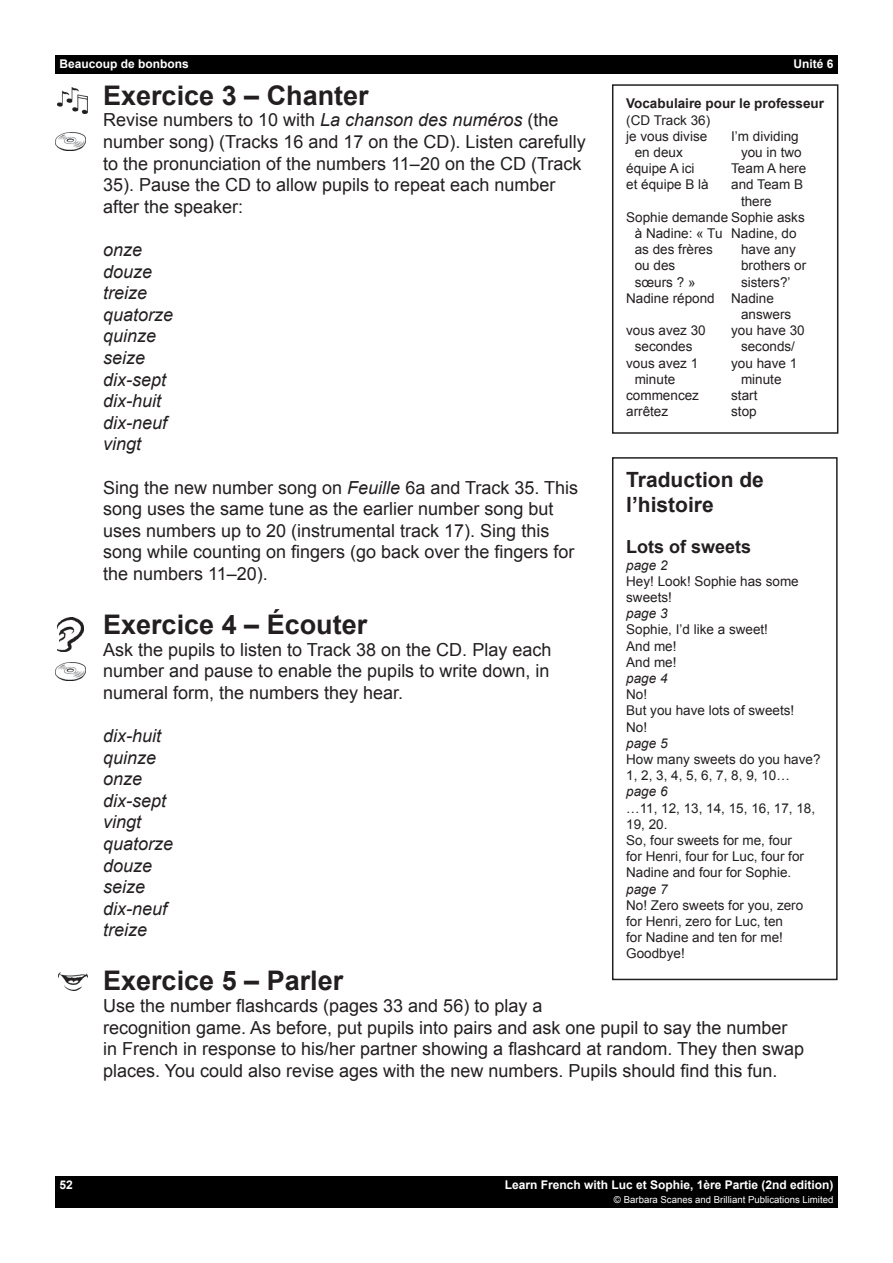
<style>
.page{position:relative;width:893px;height:1263px;background:#fff}
.page>*{position:absolute;margin:0;border:0;box-sizing:border-box;transform-origin:0 0}
.t1{font:700 27px "Arial";color:#231f20}
.t2{font:700 21px/25.2px "Arial";color:#231f20}
.t3{font:18px/21.6px "Arial";color:#231f20}
.t4{font:italic 18px/21.6px "Arial";color:#231f20}
.t5{font:700 18px "Arial";color:#231f20}
.t6{font:13.5px/16.2px "Arial";color:#231f20}
.t7{font:italic 13.5px "Arial";color:#231f20}
.t8{font:700 13.5px "Arial";color:#231f20}
.t9{font:700 12px "Arial";color:#fff}
.t10{font:9.6px "Arial";color:#fff}
.s1{font-style:italic}
</style>
<div class="page">
<div style="left:55px;top:1176px;width:783px;height:32px;background:#000"></div>
<div style="left:55px;top:55px;width:783px;height:18px;background:#000"></div>
<img style="left:57px;top:617px;width:27px;height:34px">
<img style="left:55px;top:663px;width:30px;height:17px">
<div style="left:612px;top:457px;width:226px;height:523px;border:2px solid #231f20"></div>
<img style="left:55px;top:133px;width:30px;height:17px">
<img style="left:57px;top:87px;width:30px;height:26px">
<img style="left:58px;top:973px;width:29px;height:17px">
<div style="left:612px;top:84px;width:226px;height:350px;border:2px solid #231f20"></div>
<p class="t9" style="left:60px;top:57px;width:131px">Beaucoup de bonbons</p>
<p class="t9" style="left:793px;top:57px;width:42px">Unité 6</p>
<h1 class="t1" style="left:103px;top:80px;width:267px">Exercice 3 – Chanter</h1>
<p class="t3" style="left:103px;top:109px;width:484px">Revise numbers to 10 with <span class="s1">La chanson des numéros</span> (the number song) (Tracks 16 and 17 on the CD). Listen carefully to the pronunciation of the numbers 11–20 on the CD (Track 35). Pause the CD to allow pupils to repeat each number after the speaker:</p>
<p class="t4" style="left:103px;top:239px;width:72px">onze douze treize quatorze quinze seize dix-sept dix-huit dix-neuf vingt</p>
<p class="t3" style="left:103px;top:476px;width:476px">Sing the new number song on <span class="s1">Feuille</span> 6a and Track 35. This song uses the same tune as the earlier number song but uses numbers up to 20 (instrumental track 17). Sing this song while counting on fingers (go back over the fingers for the numbers 11–20).</p>
<h1 class="t1" style="left:103px;top:609px;width:266px">Exercice 4 – Écouter</h1>
<p class="t3" style="left:103px;top:638px;width:450px;text-align:justify">Ask the pupils to listen to Track 38 on the CD. Play each number and pause to enable the pupils to write down, in numeral form, the numbers they hear.</p>
<p class="t4" style="left:103px;top:725px;width:72px">dix-huit quinze onze dix-sept vingt quatorze douze seize dix-neuf treize</p>
<h1 class="t1" style="left:103px;top:966px;width:242px">Exercice 5 – Parler</h1>
<p class="t3" style="left:103px;top:995px;width:703px">Use the number flashcards (pages 33 and 56) to play a<br>recognition game. As before, put pupils into pairs and ask one pupil to say the number in French in response to his/her partner showing a flashcard at random. They then swap places. You could also revise ages with the new numbers. Pupils should find this fun.</p>
<p class="t8" style="left:626px;top:96px;width:199px">Vocabulaire pour le professeur</p>
<p class="t6" style="left:626px;top:112px;width:86px">(CD Track 36) je vous divise</p>
<p class="t6" style="left:731px;top:128px;width:69px">I’m dividing</p>
<p class="t6" style="left:635px;top:144px;width:50px">en deux</p>
<p class="t6" style="left:741px;top:144px;width:62px">you in two</p>
<p class="t6" style="left:626px;top:160px;width:70px">équipe A ici</p>
<p class="t6" style="left:731px;top:160px;width:77px">Team A here</p>
<p class="t6" style="left:626px;top:177px;width:84px">et équipe B là</p>
<p class="t6" style="left:731px;top:177px;width:73px">and Team B</p>
<p class="t6" style="left:741px;top:193px;width:32px">there</p>
<p class="t6" style="left:626px;top:209px;width:180px">Sophie demande Sophie asks</p>
<p class="t6" style="left:635px;top:225px;width:163px">à Nadine: « Tu Nadine, do</p>
<p class="t6" style="left:635px;top:241px;width:80px">as des frères</p>
<p class="t6" style="left:741px;top:241px;width:56px">have any</p>
<p class="t6" style="left:635px;top:258px;width:42px">ou des</p>
<p class="t6" style="left:741px;top:258px;width:67px">brothers or</p>
<p class="t6" style="left:635px;top:274px;width:62px">sœurs ? »</p>
<p class="t6" style="left:741px;top:274px;width:51px">sisters?’</p>
<p class="t6" style="left:626px;top:290px;width:149px">Nadine répond Nadine</p>
<p class="t6" style="left:741px;top:306px;width:52px">answers</p>
<p class="t6" style="left:626px;top:322px;width:81px">vous avez 30</p>
<p class="t6" style="left:731px;top:322px;width:75px">you have 30</p>
<p class="t6" style="left:635px;top:339px;width:59px">secondes</p>
<p class="t6" style="left:741px;top:339px;width:56px">seconds/</p>
<p class="t6" style="left:626px;top:355px;width:74px">vous avez 1</p>
<p class="t6" style="left:731px;top:355px;width:68px">you have 1</p>
<p class="t6" style="left:635px;top:371px;width:42px">minute</p>
<p class="t6" style="left:741px;top:371px;width:42px">minute</p>
<p class="t6" style="left:626px;top:387px;width:74px">commencez</p>
<p class="t6" style="left:731px;top:387px;width:28px">start</p>
<p class="t6" style="left:626px;top:403px;width:44px">arrêtez</p>
<p class="t6" style="left:731px;top:403px;width:27px">stop</p>
<p class="t2" style="left:626px;top:467px;width:139px">Traduction de l’histoire</p>
<p class="t5" style="left:626px;top:537px;width:127px">Lots of sweets</p>
<p class="t7" style="left:626px;top:557px;width:43px">page 2</p>
<p class="t6" style="left:626px;top:573px;width:174px">Hey! Look! Sophie has some sweets!</p>
<p class="t7" style="left:626px;top:606px;width:43px">page 3</p>
<p class="t6" style="left:626px;top:621px;width:143px">Sophie, I’d like a sweet!<br>And me!<br>And me!</p>
<p class="t7" style="left:626px;top:671px;width:43px">page 4</p>
<p class="t6" style="left:626px;top:686px;width:170px">No!<br>But you have lots of sweets!<br>No!</p>
<p class="t7" style="left:626px;top:735px;width:43px">page 5</p>
<p class="t6" style="left:626px;top:751px;width:196px">How many sweets do you have?<br>1, 2, 3, 4, 5, 6, 7, 8, 9, 10…</p>
<p class="t7" style="left:626px;top:784px;width:43px">page 6</p>
<p class="t6" style="left:626px;top:800px;width:190px">…11, 12, 13, 14, 15, 16, 17, 18,<br>19, 20.<br>So, four sweets for me, four<br>for Henri, four for Luc, four for<br>Nadine and four for Sophie.</p>
<p class="t7" style="left:626px;top:881px;width:43px">page 7</p>
<p class="t6" style="left:626px;top:897px;width:179px">No! Zero sweets for you, zero for Henri, zero for Luc, ten<br>for Nadine and ten for me!<br>Goodbye!</p>
<p class="t9" style="left:60px;top:1178px;width:15px">52</p>
<p class="t9" style="left:505px;top:1178px;width:330px">Learn French with Luc et Sophie, 1ère Partie (2nd edition)</p>
<p class="t10" style="left:614px;top:1194px;width:221px">© Barbara Scanes and Brilliant Publications Limited</p>
</div>
